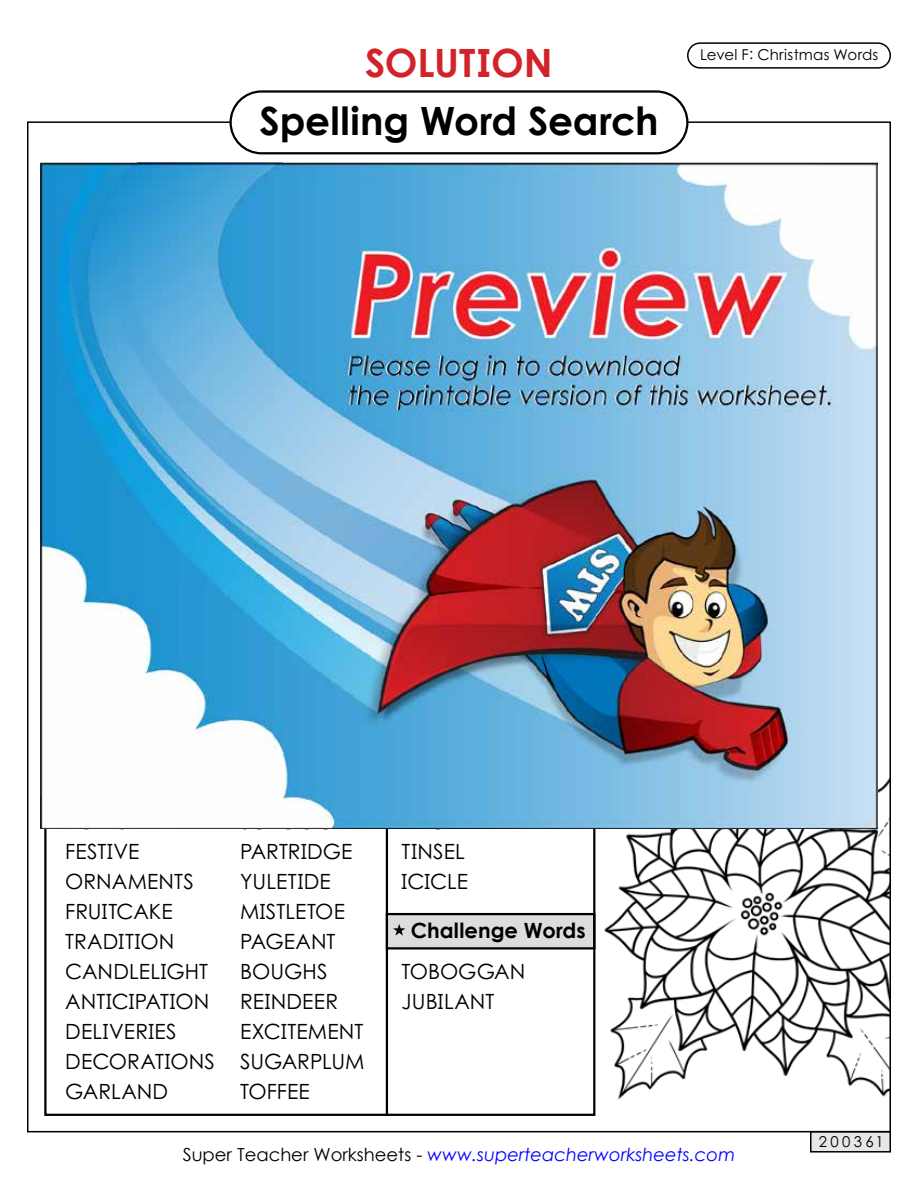
<style>
.page{position:relative;width:918px;height:1188px;background:#fff}
.page>*{position:absolute;margin:0;border:0;box-sizing:border-box;transform-origin:0 0}
.t1{font:700 39px "Century STW4";color:#000}
.t2{font:700 39px "Century STW4";color:#d2232a}
.t3{font:21px/30px "Century STW4";letter-spacing:.005em;color:#000}
.t4{font:700 21px "Century STW4";letter-spacing:.005em;color:#000}
.t5{font:italic 18px "Century Gothic 2";color:#00f}
.t6{font:15px "Century STW4";letter-spacing:.015em;color:#000}
.s1{font-style:normal;color:#000}
</style>
<div class="page">
<img style="left:586px;top:761px;width:302px;height:355px">
<div style="left:811px;top:1132px;width:79px;height:20px;background:#e6e7e8"></div>
<div style="left:810px;top:1131px;width:81px;height:22px;border:2px solid #000"></div>
<div style="left:230px;top:90px;width:458px;height:64px;border:2px solid #000;border-radius:31px"></div>
<div style="left:687px;top:42px;width:204px;height:27px;border:2px solid #000;border-radius:12px"></div>
<hr style="left:386px;top:764px;width:2px;height:352px;background:#000">
<div style="left:387px;top:914px;width:207px;height:34px;background:#dcddde"></div>
<div style="left:386px;top:913px;width:209px;height:37px;border:2px solid #000"></div>
<svg style="left:393px;top:924px;width:12px;height:12px"></svg>
<img style="left:41px;top:162px;width:836px;height:666px">
<h1 class="t2" style="left:365px;top:33px;width:189px">SOLUTION</h1>
<h1 class="t1" style="left:259px;top:92px;width:401px">Spelling Word Search</h1>
<p class="t6" style="left:700px;top:44px;width:180px">Level F: Christmas Words</p>
<p class="t3" style="left:65px;top:836px;width:151px">FESTIVE<br>ORNAMENTS<br>FRUITCAKE<br>TRADITION<br>CANDLELIGHT<br>ANTICIPATION<br>DELIVERIES<br>DECORATIONS<br>GARLAND</p>
<p class="t3" style="left:402px;top:836px;width:68px">TINSEL<br>ICICLE</p>
<p class="t3" style="left:240px;top:836px;width:126px">PARTRIDGE<br>YULETIDE<br>MISTLETOE<br>PAGEANT<br>BOUGHS<br>REINDEER<br>EXCITEMENT<br>SUGARPLUM<br>TOFFEE</p>
<p class="t4" style="left:411px;top:914px;width:176px">Challenge Words</p>
<p class="t3" style="left:402px;top:956px;width:125px">TOBOGGAN<br>JUBILANT</p>
<p class="t5" style="left:183px;top:1142px;width:554px"><span class="s1">Super Teacher Worksheets -</span> www.superteacherworksheets.com</p>
<p class="t6" style="left:819px;top:1131px;width:67px">200361</p>
</div>
